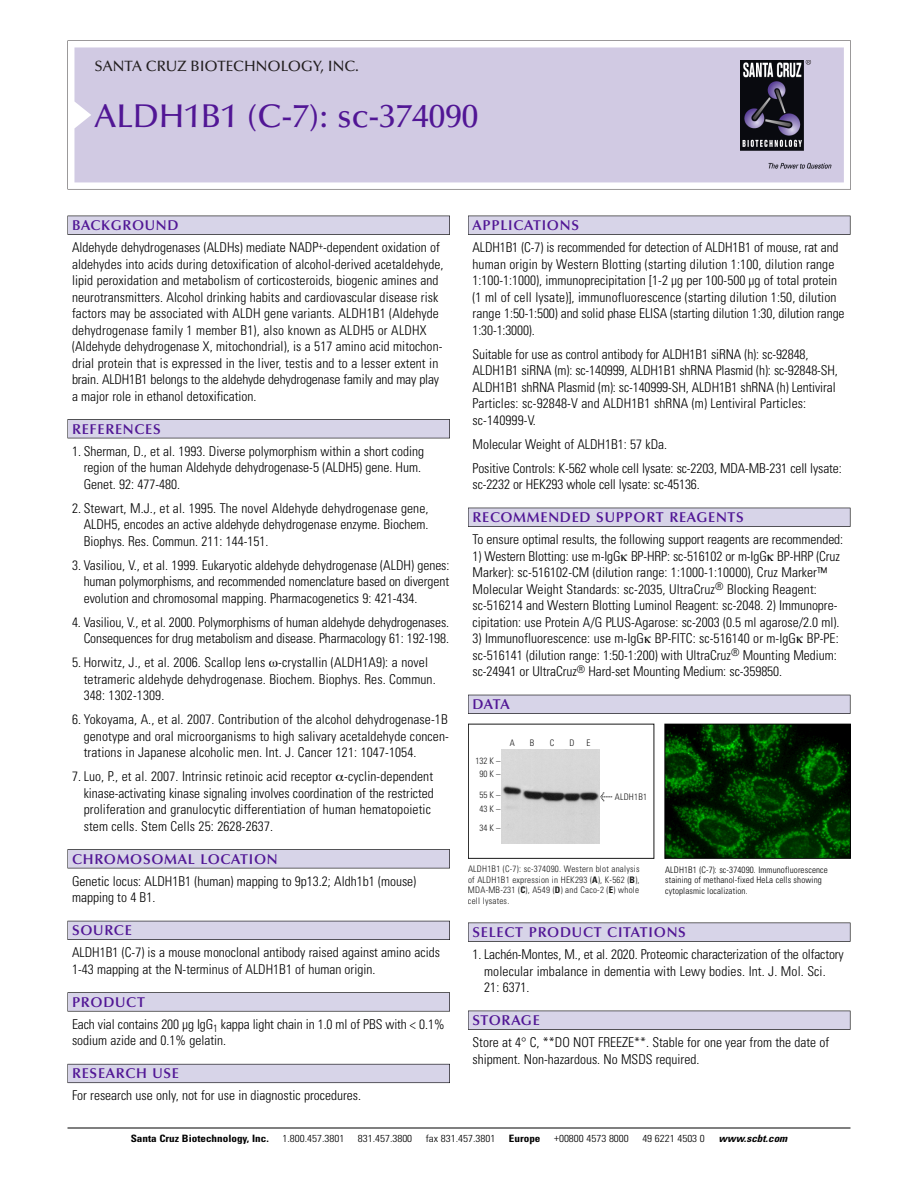
<style>
.page{position:relative;width:918px;height:1188px;background:#fff}
.page>*{position:absolute;margin:0;border:0;box-sizing:border-box;transform-origin:0 0}
.t1{font:500 33px "Optima";color:#511695}
.t2{font:500 15px "Optima";color:#231f20}
.t3{font:600 14.25px "Optima";letter-spacing:.05em;color:#511695}
.t4{font:300 condensed 13.5px/16.5px "Univers";color:#000}
.t5{font:300 condensed 10.2px "Univers";color:#000;scale:1.1 1}
.t6{font:700 condensed 10.2px "Univers";color:#000;scale:1.1 1}
.t7{font:italic 700 condensed 10.2px "Univers";color:#000;scale:1.1 1}
.t8{font:300 condensed 9px/10.5px "Univers";letter-spacing:.025em;color:#191919;text-align:justify}
.t9{font:300 condensed 9px/10.5px "Univers";letter-spacing:.015em;color:#000}
.s1{font-family:"Meta Plus";font-weight:400;font-stretch:normal;font-size:10.5px}
.s2{font-weight:700}
</style>
<div class="page">
<svg style="left:68px;top:40px;width:783px;height:149px"></svg>
<div style="left:74px;top:47px;width:770px;height:135px;background:#d1cae3"></div>
<img style="left:741px;top:60px;width:90px;height:108px">
<div style="left:68px;top:216px;width:382px;height:19px;background:#535256"></div>
<div style="left:68px;top:216px;width:381px;height:18px;background:#d7d4e8"></div>
<div style="left:68px;top:419px;width:382px;height:19px;background:#515155"></div>
<div style="left:68px;top:420px;width:381px;height:18px;background:#d7d4e8"></div>
<div style="left:68px;top:849px;width:382px;height:19px;background:#545357"></div>
<div style="left:68px;top:850px;width:381px;height:18px;background:#d7d4e8"></div>
<div style="left:68px;top:921px;width:382px;height:19px;background:#535259"></div>
<div style="left:68px;top:921px;width:381px;height:18px;background:#d7d4e8"></div>
<svg style="left:68px;top:992px;width:382px;height:20px"></svg>
<div style="left:68px;top:993px;width:381px;height:18px;background:#d7d4e8"></div>
<div style="left:68px;top:1064px;width:382px;height:19px;background:#64626c"></div>
<div style="left:68px;top:1064px;width:381px;height:18px;background:#d7d4e8"></div>
<div style="left:468px;top:216px;width:382px;height:19px;background:#535256"></div>
<div style="left:468px;top:216px;width:382px;height:18px;background:#d7d4e8"></div>
<div style="left:468px;top:508px;width:382px;height:19px;background:#525156"></div>
<div style="left:468px;top:508px;width:382px;height:18px;background:#d7d4e8"></div>
<div style="left:468px;top:695px;width:382px;height:19px;background:#515057"></div>
<div style="left:468px;top:695px;width:382px;height:18px;background:#d7d4e8"></div>
<div style="left:468px;top:923px;width:382px;height:19px;background:#545457"></div>
<div style="left:468px;top:923px;width:382px;height:18px;background:#d7d4e8"></div>
<div style="left:468px;top:1011px;width:382px;height:19px;background:#535256"></div>
<div style="left:468px;top:1011px;width:382px;height:18px;background:#d7d4e8"></div>
<hr style="left:68px;top:1128px;width:782px;height:1px;background:#000">
<img style="left:666px;top:726px;width:183px;height:131px">
<div style="left:664px;top:724px;width:187px;height:135px;border:1px solid #000"></div>
<div style="left:468px;top:724px;width:186px;height:135px;border:1px solid #191919"></div>
<img style="left:502px;top:749px;width:97px;height:95px">
<p class="t2" style="left:94px;top:60px;width:266px">SANTA CRUZ BIOTECHNOLOGY, INC.</p>
<h1 class="t1" style="left:94px;top:102px;width:385px">ALDH1B1 (C-7): sc-374090</h1>
<p class="t3" style="left:72px;top:219px;width:108px">BACKGROUND</p>
<p class="t4" style="left:72px;top:240px;width:373px">Aldehyde dehydrogenases (ALDHs) mediate NADP<sup>+</sup>-dependent oxidation of aldehydes into acids during detoxification of alcohol-derived acetaldehyde, lipid peroxidation and metabolism of corticosteroids, biogenic amines and neurotransmitters. Alcohol drinking habits and cardiovascular disease risk factors may be associated with ALDH gene variants. ALDH1B1 (Aldehyde dehydrogenase family 1 member B1), also known as ALDH5 or ALDHX (Aldehyde dehydrogenase X, mitochondrial), is a 517 amino acid mitochon&shy;drial protein that is expressed in the liver, testis and to a lesser extent in brain. ALDH1B1 belongs to the aldehyde dehydrogenase family and may play a major role in ethanol detoxification.</p>
<p class="t3" style="left:72px;top:423px;width:90px">REFERENCES</p>
<p class="t4" style="left:84px;top:444px;width:342px;text-indent:-12px">1. Sherman, D., et al. 1993. Diverse polymorphism within a short coding region of the human Aldehyde dehydrogenase-5 (ALDH5) gene. Hum.<br>Genet. 92: 477-480.</p>
<p class="t4" style="left:84px;top:501px;width:346px;text-align:justify;text-indent:-12px">2. Stewart, M.J., et al. 1995. The novel Aldehyde dehydrogenase gene, ALDH5, encodes an active aldehyde dehydrogenase enzyme. Biochem.<br>Biophys. Res. Commun. 211: 144-151.</p>
<p class="t4" style="left:84px;top:558px;width:367px;text-align:justify;text-indent:-12px">3. Vasiliou, V., et al. 1999. Eukaryotic aldehyde dehydrogenase (ALDH) genes: human polymorphisms, and recommended nomenclature based on divergent evolution and chromosomal mapping. Pharmacogenetics 9: 421-434.</p>
<p class="t4" style="left:72px;top:615px;width:379px;text-align:right">4. Vasiliou, V., et al. 2000. Polymorphisms of human aldehyde dehydrogenases.<br>Consequences for drug metabolism and disease. Pharmacology 61: 192-198.</p>
<p class="t4" style="left:84px;top:655px;width:354px;text-indent:-12px">5. Horwitz, J., et al. 2006. Scallop lens -crystallin (ALDH1A9): a novel tetrameric aldehyde dehydrogenase. Biochem. Biophys. Res. Commun.<br>348: 1302-1309.</p>
<p class="t4" style="left:84px;top:712px;width:367px;text-align:justify;text-indent:-12px">6. Yokoyama, A., et al. 2007. Contribution of the alcohol dehydrogenase-1B genotype and oral microorganisms to high salivary acetaldehyde concen&shy;trations in Japanese alcoholic men. Int. J. Cancer 121: 1047-1054.</p>
<p class="t4" style="left:84px;top:769px;width:352px;text-indent:-12px">7. Luo, P., et al. 2007. Intrinsic retinoic acid receptor -cyclin-dependent kinase-activating kinase signaling involves coordination of the restricted proliferation and granulocytic differentiation of human hematopoietic stem cells. Stem Cells 25: 2628-2637.</p>
<p class="t3" style="left:72px;top:853px;width:207px">CHROMOSOMAL LOCATION</p>
<p class="t4" style="left:72px;top:874px;width:346px">Genetic locus: ALDH1B1 (human) mapping to 9p13.2; Aldh1b1 (mouse) mapping to 4 B1.</p>
<p class="t3" style="left:72px;top:924px;width:61px">SOURCE</p>
<p class="t4" style="left:72px;top:946px;width:370px">ALDH1B1 (C-7) is a mouse monoclonal antibody raised against amino acids<br>1-43 mapping at the N-terminus of ALDH1B1 of human origin.</p>
<p class="t3" style="left:72px;top:996px;width:74px">PRODUCT</p>
<p class="t4" style="left:72px;top:1017px;width:374px">Each vial contains 200 µg IgG<sub>1</sub> kappa light chain in 1.0 ml of PBS with &lt; 0.1% sodium azide and 0.1% gelatin.</p>
<p class="t3" style="left:72px;top:1068px;width:109px">RESEARCH USE</p>
<p class="t4" style="left:72px;top:1089px;width:291px">For research use only, not for use in diagnostic procedures.</p>
<p class="t3" style="left:473px;top:219px;width:108px">APPLICATIONS</p>
<p class="t4" style="left:473px;top:240px;width:374px">ALDH1B1 (C-7) is recommended for detection of ALDH1B1 of mouse, rat and human origin by Western Blotting (starting dilution 1:100, dilution range 1:100-1:1000), immunoprecipitation [1-2 µg per 100-500 µg of total protein (1 ml of cell lysate)], immunofluorescence (starting dilution 1:50, dilution range 1:50-1:500) and solid phase ELISA (starting dilution 1:30, dilution range 1:30-1:3000).</p>
<p class="t4" style="left:473px;top:347px;width:367px">Suitable for use as control antibody for ALDH1B1 siRNA (h): sc-92848, ALDH1B1 siRNA (m): sc-140999, ALDH1B1 shRNA Plasmid (h): sc-92848-SH, ALDH1B1 shRNA Plasmid (m): sc-140999-SH, ALDH1B1 shRNA (h) Lentiviral Particles: sc-92848-V and ALDH1B1 shRNA (m) Lentiviral Particles: sc-140999-V.</p>
<p class="t4" style="left:473px;top:433px;width:371px;line-height:24px">Molecular Weight of ALDH1B1: 57 kDa.<br>Positive Controls: K-562 whole cell lysate: sc-2203, MDA-MB-231 cell lysate:</p>
<p class="t4" style="left:473px;top:477px;width:229px">sc-2232 or HEK293 whole cell lysate: sc-45136.</p>
<p class="t3" style="left:473px;top:511px;width:273px">RECOMMENDED SUPPORT REAGENTS</p>
<p class="t4" style="left:473px;top:532px;width:372px">To ensure optimal results, the following support reagents are recommended:</p>
<p class="t4" style="left:473px;top:549px;width:369px">1) Western Blotting: use m-IgG BP-HRP: sc-516102 or m-IgG BP-HRP (Cruz Marker): sc-516102-CM (dilution range: 1:1000-1:10000), Cruz Marker™ Molecular Weight Standards: sc-2035, UltraCruz<sup>®</sup> Blocking Reagent: sc-516214 and Western Blotting Luminol Reagent: sc-2048. 2) Immunopre&shy;cipitation: use Protein A/G PLUS-Agarose: sc-2003 (0.5 ml agarose/2.0 ml).</p>
<p class="t4" style="left:473px;top:631px;width:368px">3) Immunofluorescence: use m-IgG BP-FITC: sc-516140 or m-IgG BP-PE: sc-516141 (dilution range: 1:50-1:200) with UltraCruz<sup>®</sup> Mounting Medium: sc-24941 or UltraCruz<sup>®</sup> Hard-set Mounting Medium: sc-359850.</p>
<p class="t3" style="left:473px;top:698px;width:39px">DATA</p>
<p class="t8" style="left:476px;top:756px;width:26px;line-height:12.6px;text-align:center">132 K–<br>90K–</p>
<p class="t8" style="left:480px;top:789px;width:22px;line-height:13.8px">55K–<br>43K–</p>
<p class="t8" style="left:480px;top:823px;width:22px">34K–</p>
<p class="t8" style="left:510px;top:738px;width:7px">A</p>
<p class="t8" style="left:530px;top:738px;width:6px">B</p>
<p class="t8" style="left:550px;top:738px;width:6px">C</p>
<p class="t8" style="left:569px;top:738px;width:7px">D</p>
<p class="t8" style="left:586px;top:738px;width:5px">E</p>
<p class="t8" style="left:600px;top:792px;width:48px"><span class="s1">&lt;</span> ALDH1B1</p>
<p class="t8" style="left:468px;top:865px;width:173px">ALDH1B1 (C-7): sc-374090. Western blot analysis of ALDH1B1 expression in HEK293 (<span class="s2">A</span>), K-562 (<span class="s2">B</span>), MDA-MB-231 (<span class="s2">C</span>), A549 (<span class="s2">D</span>) and Caco-2 (<span class="s2">E</span>) whole cell lysates.</p>
<p class="t9" style="left:665px;top:865px;width:164px">ALDH1B1 (C-7): sc-374090. Immunofluorescence staining of methanol-fixed HeLa cells showing cytoplasmic localization.</p>
<p class="t3" style="left:473px;top:926px;width:215px">SELECT PRODUCT CITATIONS</p>
<p class="t4" style="left:484px;top:947px;width:361px;text-indent:-12px">1. Lachén-Montes, M., et al. 2020. Proteomic characterization of the olfactory molecular imbalance in dementia with Lewy bodies. Int. J. Mol. Sci.<br>21: 6371.</p>
<p class="t3" style="left:473px;top:1014px;width:69px">STORAGE</p>
<p class="t4" style="left:473px;top:1035px;width:358px">Store at 4° C, **DO NOT FREEZE**. Stable for one year from the date of shipment. Non-hazardous. No MSDS required.</p>
<p class="t6" style="left:131px;top:1135px;width:127px">Santa Cruz Biotechnology, Inc.</p>
<p class="t5" style="left:282px;top:1135px;width:58px">1.800.457.3801</p>
<p class="t5" style="left:358px;top:1135px;width:51px">831.457.3800</p>
<p class="t5" style="left:426px;top:1135px;width:65px">fax 831.457.3801</p>
<p class="t6" style="left:509px;top:1135px;width:30px">Europe</p>
<p class="t5" style="left:554px;top:1135px;width:69px">+00800 4573 8000</p>
<p class="t5" style="left:642px;top:1135px;width:58px">49 6221 4503 0</p>
<p class="t7" style="left:719px;top:1135px;width:66px">www.scbt.com</p>
</div>
